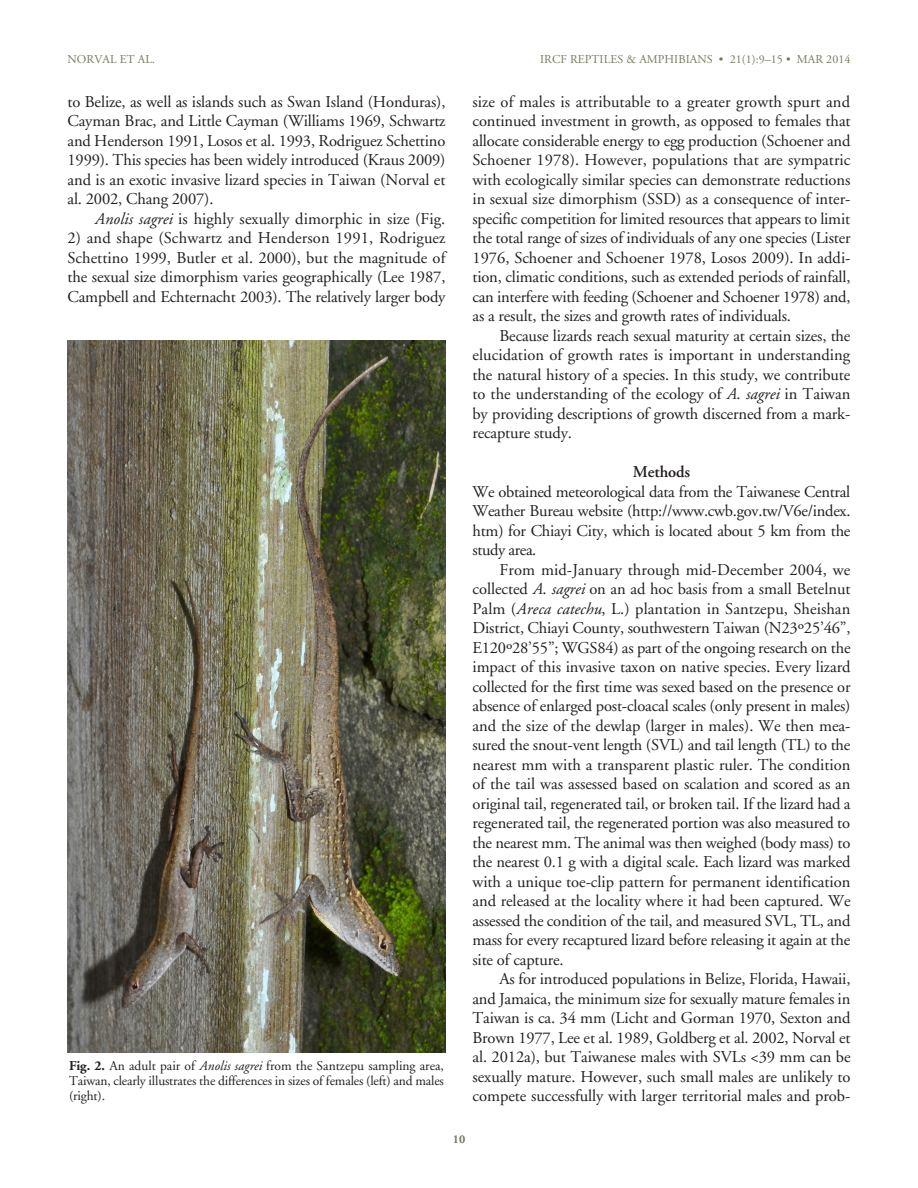
<style>
.page{position:relative;width:918px;height:1188px;background:#fff}
.page>*{position:absolute;margin:0;border:0;box-sizing:border-box;transform-origin:0 0}
.TEXT{font:16.5px/19.5px "Adobe Garamond";letter-spacing:-.01em;color:#231f20;text-align:justify}
.SUBhead{font:600 16.5px "Adobe Garamond";letter-spacing:-.01em;color:#231f20}
.Figure_Caption{font:13.5px/15px "Adobe Garamond";letter-spacing:-.01em;color:#231f20;text-align:justify}
.Running_Head_RIGHT{font:12px "Adobe Garamond";letter-spacing:.005em;color:#717a60}
.Running_Head_LEFT{font:12px "Adobe Garamond";letter-spacing:.005em;color:#717a60}
.Running_Head_LEFT-2{font:700 12px "Adobe Garamond";color:#717a60}
.s1{font-style:italic}
.s2{font-weight:700}
</style>
<div class="page">
<img style="left:68px;top:340px;width:378px;height:712px">
<p class="Running_Head_LEFT" style="left:68px;top:53px;width:89px">NORVAL ET AL.</p>
<p class="TEXT" style="left:68px;top:92px;width:380px">to Belize, as well as islands such as Swan Island (Honduras), Cayman Brac, and Little Cayman (Williams 1969, Schwartz and Henderson 1991, Losos et al. 1993, Rodriguez Schettino 1999). This species has been widely introduced (Kraus 2009) and is an exotic invasive lizard species in Taiwan (Norval et al. 2002, Chang 2007).</p>
<p class="TEXT" style="left:94px;top:209px;width:352px"><span class="s1">Anolis sagrei</span> is highly sexually dimorphic in size (Fig.</p>
<p class="TEXT" style="left:68px;top:229px;width:380px">2) and shape (Schwartz and Henderson 1991, Rodriguez Schettino 1999, Butler et al. 2000), but the magnitude of the sexual size dimorphism varies geographically (Lee 1987, Campbell and Echternacht 2003). The relatively larger body</p>
<p class="Figure_Caption" style="left:69px;top:1059px;width:376px"><span class="s2">Fig. 2.</span> An adult pair of <span class="s1">Anolis sagrei</span> from the Santzepu sampling area, Taiwan, clearly illustrates the differences in sizes of females (left) and males (right).</p>
<p class="Running_Head_RIGHT" style="left:540px;top:53px;width:312px">IRCF REPTILES &amp; AMPHIBIANS • 21(1):9–15 • MAR 2014</p>
<p class="TEXT" style="left:472px;top:92px;width:380px">size of males is attributable to a greater growth spurt and continued investment in growth, as opposed to females that allocate considerable energy to egg production (Schoener and Schoener 1978). However, populations that are sympatric with ecologically similar species can demonstrate reductions in sexual size dimorphism (SSD) as a consequence of inter&shy;specific competition for limited resources that appears to limit the total range of sizes of individuals of any one species (Lister 1976, Schoener and Schoener 1978, Losos 2009). In addi&shy;tion, climatic conditions, such as extended periods of rainfall, can interfere with feeding (Schoener and Schoener 1978) and, as a result, the sizes and growth rates of individuals.</p>
<p class="TEXT" style="left:472px;top:326px;width:380px;text-indent:27px">Because lizards reach sexual maturity at certain sizes, the elucidation of growth rates is important in understanding the natural history of a species. In this study, we contribute to the understanding of the ecology of <span class="s1">A</span>. <span class="s1">sagrei</span> in Taiwan by providing descriptions of growth discerned from a mark&shy;recapture study.</p>
<p class="SUBhead" style="left:633px;top:463px;width:59px">Methods</p>
<p class="TEXT" style="left:472px;top:482px;width:380px">We obtained meteorological data from the Taiwanese Central Weather Bureau website (http://www.cwb.gov.tw/V6e/index. htm) for Chiayi City, which is located about 5 km from the study area.</p>
<p class="TEXT" style="left:472px;top:560px;width:380px;text-indent:27px">From mid-January through mid-December 2004, we collected <span class="s1">A</span>. <span class="s1">sagrei</span> on an ad hoc basis from a small Betelnut Palm (<span class="s1">Areca catechu</span>, L.) plantation in Santzepu, Sheishan District, Chiayi County, southwestern Taiwan (N23º25’46”, E120º28’55”; WGS84) as part of the ongoing research on the impact of this invasive taxon on native species. Every lizard collected for the first time was sexed based on the presence or absence of enlarged post-cloacal scales (only present in males) and the size of the dewlap (larger in males). We then mea&shy;sured the snout-vent length (SVL) and tail length (TL) to the nearest mm with a transparent plastic ruler. The condition of the tail was assessed based on scalation and scored as an original tail, regenerated tail, or broken tail. If the lizard had a regenerated tail, the regenerated portion was also measured to the nearest mm. The animal was then weighed (body mass) to the nearest 0.1 g with a digital scale. Each lizard was marked with a unique toe-clip pattern for permanent identification and released at the locality where it had been captured. We assessed the condition of the tail, and measured SVL, TL, and mass for every recaptured lizard before releasing it again at the site of capture.</p>
<p class="TEXT" style="left:472px;top:970px;width:380px;text-indent:27px">As for introduced populations in Belize, Florida, Hawaii, and Jamaica, the minimum size for sexually mature females in Taiwan is ca. 34 mm (Licht and Gorman 1970, Sexton and Brown 1977, Lee et al. 1989, Goldberg et al. 2002, Norval et al. 2012a), but Taiwanese males with SVLs &lt;39 mm can be sexually mature. However, such small males are unlikely to compete successfully with larger territorial males and prob-</p>
<p class="Running_Head_LEFT-2" style="left:453px;top:1132px;width:14px">10</p>
</div>
